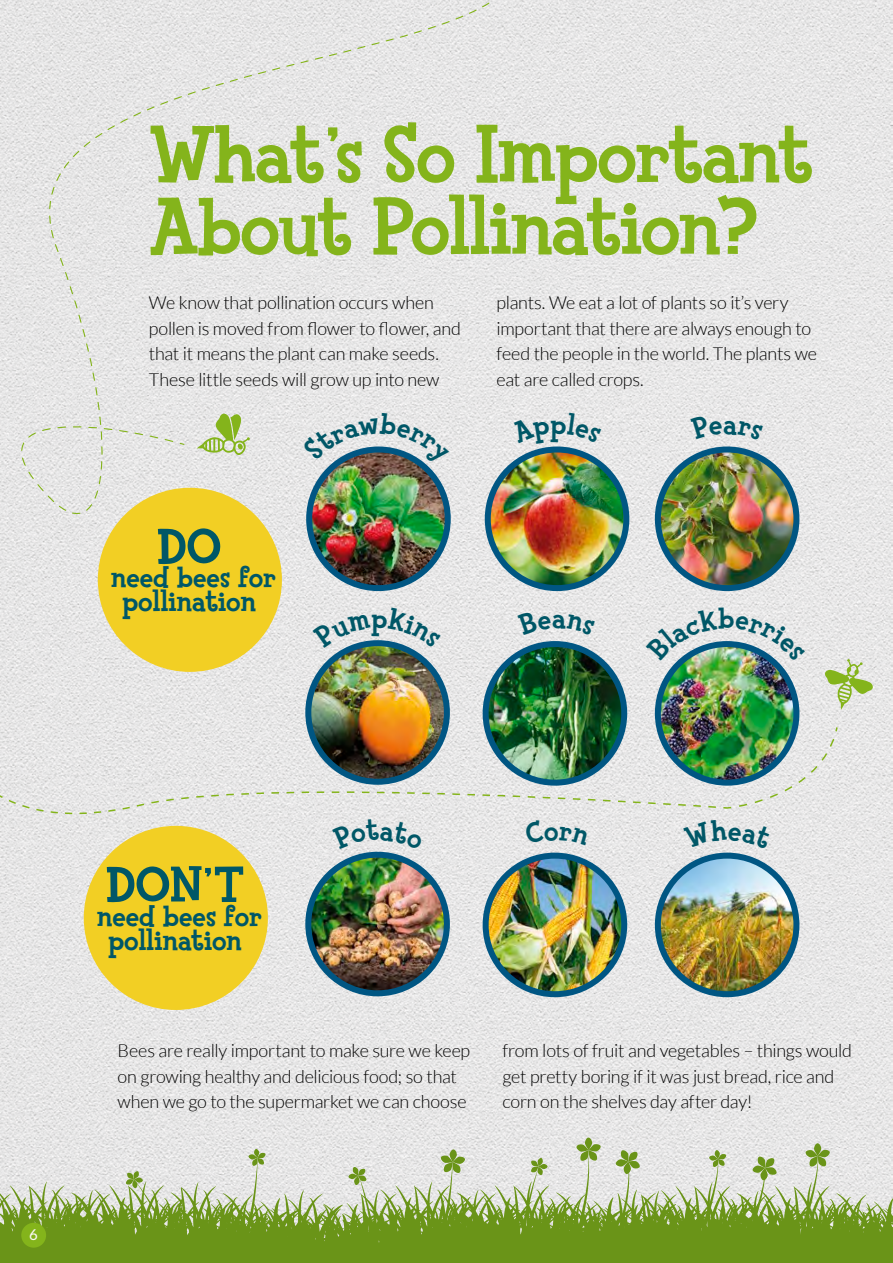
<style>
.page{position:relative;width:893px;height:1263px;background:#fff}
.page>*{position:absolute;margin:0;border:0;box-sizing:border-box;transform-origin:0 0}
.t1{font:800 82.5px/72px "Fink";letter-spacing:-.03em;color:#84b41b}
.t2{font:800 51px "Fink";color:#005767}
.t3{font:800 30px/24px "Fink";letter-spacing:-.01em;color:#005767;text-align:center}
.t4{font:300 18px/25.5px "Lato";letter-spacing:-.01em;color:#000}
.t5{font:500 15px "Lato";color:#f9f7f3}
</style>
<div class="page">
<img style="left:0;top:0;width:893px;height:1181px">
<svg style="left:435px;top:1149px;width:30px;height:32px"></svg>
<svg style="left:888px;top:1157px;width:5px;height:24px"></svg>
<svg style="left:520px;top:1157px;width:27px;height:24px"></svg>
<svg style="left:700px;top:1150px;width:27px;height:31px"></svg>
<svg style="left:800px;top:1143px;width:30px;height:38px"></svg>
<svg style="left:747px;top:1156px;width:30px;height:25px"></svg>
<svg style="left:574px;top:1137px;width:27px;height:44px"></svg>
<svg style="left:614px;top:1149px;width:26px;height:32px"></svg>
<svg style="left:394px;top:1181px;width:499px;height:82px;background:#90ad57"></svg>
<svg style="left:0;top:1149px;width:394px;height:114px;background:#a9bd81"></svg>
<img style="left:488px;top:449px;width:138px;height:139px;border-radius:69px">
<div style="left:485px;top:446px;width:144px;height:145px;border:6px solid #005683;border-radius:50%"></div>
<img style="left:486px;top:856px;width:138px;height:138px;border-radius:69px">
<div style="left:483px;top:853px;width:144px;height:144px;border:6px solid #005683;border-radius:50%"></div>
<img style="left:658px;top:449px;width:138px;height:139px;border-radius:69px">
<div style="left:655px;top:446px;width:144px;height:145px;border:6px solid #005683;border-radius:50%"></div>
<img style="left:658px;top:856px;width:138px;height:138px">
<div style="left:655px;top:853px;width:144px;height:144px;border:6px solid #005683;border-radius:50%"></div>
<img style="left:309px;top:449px;width:139px;height:139px;border-radius:69px">
<div style="left:306px;top:446px;width:145px;height:145px;border:6px solid #005683;border-radius:50%"></div>
<img style="left:308px;top:855px;width:139px;height:138px;border-radius:69px">
<div style="left:305px;top:852px;width:145px;height:144px;border:6px solid #005683;border-radius:50%"></div>
<div style="left:21px;top:1223px;width:25px;height:25px;background:#84b41b;border-radius:50%"></div>
<svg style="left:2px;top:0;width:45px;height:243px;background:#e4e4e4"></svg>
<svg style="left:0;top:257px;width:139px;height:292px;background:#e5e4e4"></svg>
<svg style="left:47px;top:0;width:463px;height:503px;background:#e2e3e1"></svg>
<svg style="left:197px;top:413px;width:53px;height:42px;background:#c3d49e"></svg>
<svg style="left:0;top:809px;width:135px;height:20px;background:#e3e3e0"></svg>
<img style="left:0;top:617px;width:839px;height:192px">
<svg style="left:825px;top:659px;width:48px;height:51px;background:#c8d7a8"></svg>
<div style="left:98px;top:488px;width:184px;height:184px;background:#f2cf24;border-radius:50%"></div>
<div style="left:84px;top:826px;width:184px;height:184px;background:#f2cf24;border-radius:50%"></div>
<svg style="left:301px;top:413px;width:148px;height:53px;background:#cacdcf"></svg>
<svg style="left:313px;top:608px;width:128px;height:40px;background:#d7dcde"></svg>
<svg style="left:332px;top:819px;width:91px;height:31px;background:#e6e6e6"></svg>
<svg style="left:511px;top:413px;width:91px;height:31px;background:#e6e6e6"></svg>
<svg style="left:517px;top:611px;width:78px;height:24px;background:#e6e6e6"></svg>
<svg style="left:524px;top:820px;width:65px;height:25px;background:#e6e6e6"></svg>
<svg style="left:691px;top:415px;width:72px;height:25px;background:#e7e6e6"></svg>
<svg style="left:646px;top:608px;width:159px;height:53px;background:#cfd8d8"></svg>
<svg style="left:683px;top:819px;width:90px;height:30px;background:#e6e6e6"></svg>
<h1 class="t1" style="left:149px;top:121px;width:666px">What’s So Important<br>About Pollination?</h1>
<p class="t4" style="left:149px;top:290px;width:314px">We know that pollination occurs when pollen is moved from flower to flower, and that it means the plant can make seeds.<br>These little seeds will grow up into new</p>
<p class="t4" style="left:496px;top:290px;width:322px">plants. We eat a lot of plants so it’s very important that there are always enough to feed the people in the world. The plants we eat are called crops.</p>
<h2 class="t2" style="left:157px;top:515px;width:66px">DO</h2>
<h3 class="t3" style="left:111px;top:566px;width:167px">need bees for pollination</h3>
<p class="t5" style="left:29px;top:1223px;width:10px">6</p>
<h2 class="t2" style="left:106px;top:853px;width:140px">DON’T</h2>
<h3 class="t3" style="left:97px;top:904px;width:167px">need bees for pollination</h3>
<p class="t4" style="left:118px;top:1038px;width:354px">Bees are really important to make sure we keep on growing healthy and delicious food; so that when we go to the supermarket we can choose</p>
<p class="t4" style="left:502px;top:1038px;width:351px">from lots of fruit and vegetables – things would get pretty boring if it was just bread, rice and corn on the shelves day after day!</p>
</div>
